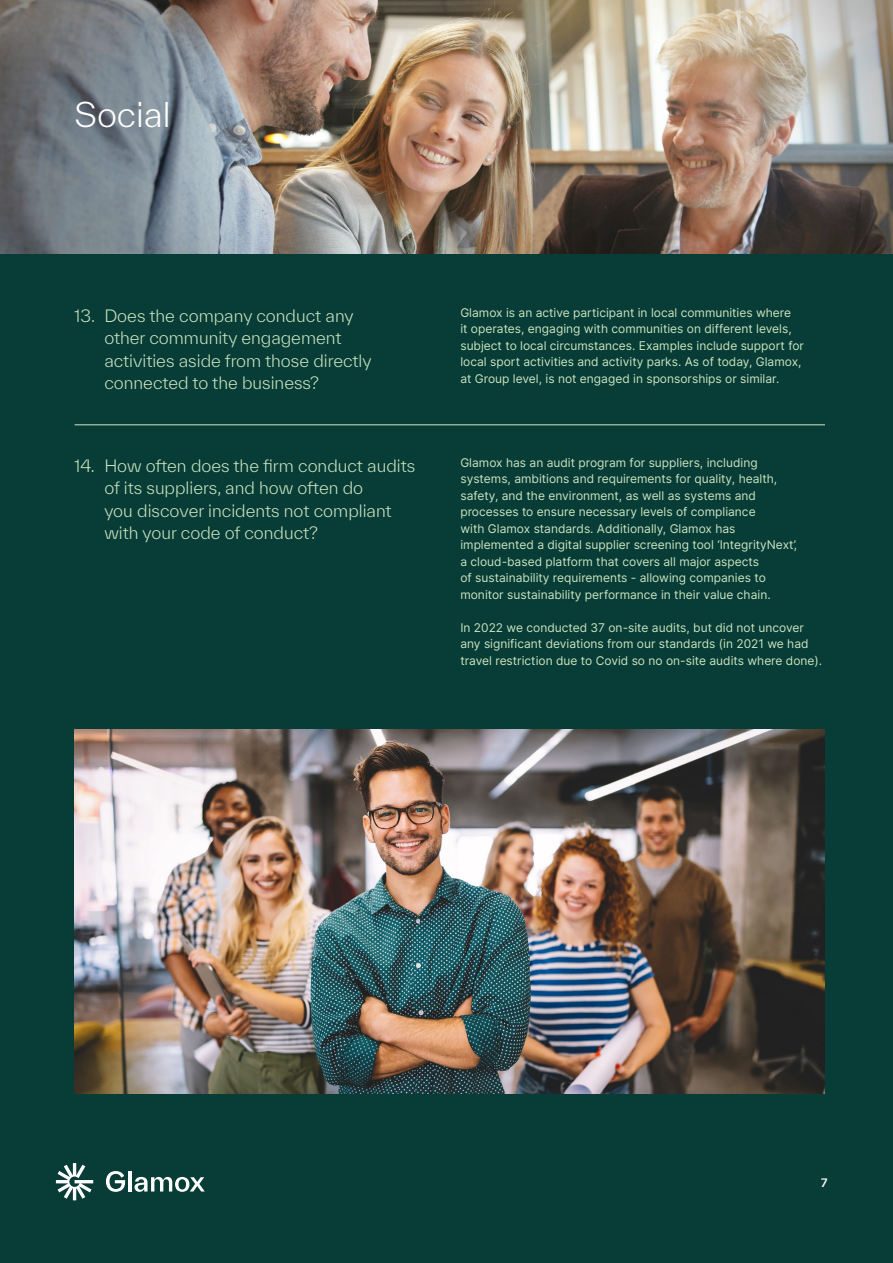
<style>
.page{position:relative;width:893px;height:1263px;background:#083c36}
.page>*{position:absolute;margin:0;border:0;box-sizing:border-box;transform-origin:0 0}
.Headline_2_22pt{font:300 33px "TWK Everett";color:#fff}
.t1{font:300 16.5px/22.5px "TWK Everett";color:#cae4c0}
.Body_copy_9pt{font:12px/16.5px "Inter";color:#cae4c0}
.t2{font:500 11.25px "TWK Everett";color:#fff}
</style>
<div class="page">
<svg style="left:56px;top:1163px;width:37px;height:37px"></svg>
<hr style="left:128px;top:1171px;width:3px;height:20px;background:#fff">
<svg style="left:134px;top:1177px;width:71px;height:15px"></svg>
<svg style="left:106px;top:1171px;width:19px;height:21px"></svg>
<img style="left:0;top:0;width:893px;height:254px">
<hr style="left:75px;top:425px;width:750px;height:1px;background:#d4e9cc">
<img style="left:75px;top:730px;width:750px;height:363px">
<p class="Headline_2_22pt" style="left:75px;top:92px;width:98px">Social</p>
<p class="t1" style="left:104px;top:304px;width:269px;text-indent:-30px">13. Does the company conduct any other community engagement activities aside from those directly connected to the business?</p>
<p class="Body_copy_9pt" style="left:460px;top:304px;width:345px">Glamox is an active participant in local communities where<br>it operates, engaging with communities on different levels, subject to local circumstances. Examples include support for local sport activities and activity parks. As of today, Glamox, at Group level, is not engaged in sponsorships or similar.</p>
<p class="t1" style="left:104px;top:454px;width:312px;text-indent:-30px">14. How often does the firm conduct audits of its suppliers, and how often do<br>you discover incidents not compliant with your code of conduct?</p>
<p class="Body_copy_9pt" style="left:460px;top:454px;width:338px">Glamox has an audit program for suppliers, including systems, ambitions and requirements for quality, health, safety, and the environment, as well as systems and processes to ensure necessary levels of compliance<br>with Glamox standards. Additionally, Glamox has implemented a digital supplier screening tool ‘IntegrityNext’, a cloud-based platform that covers all major aspects<br>of sustainability requirements - allowing companies to monitor sustainability performance in their value chain.</p>
<p class="Body_copy_9pt" style="left:460px;top:619px;width:363px">In 2022 we conducted 37 on-site audits, but did not uncover any significant deviations from our standards (in 2021 we had travel restriction due to Covid so no on-site audits where done).</p>
<p class="t2" style="left:821px;top:1175px;width:8px">7</p>
</div>
